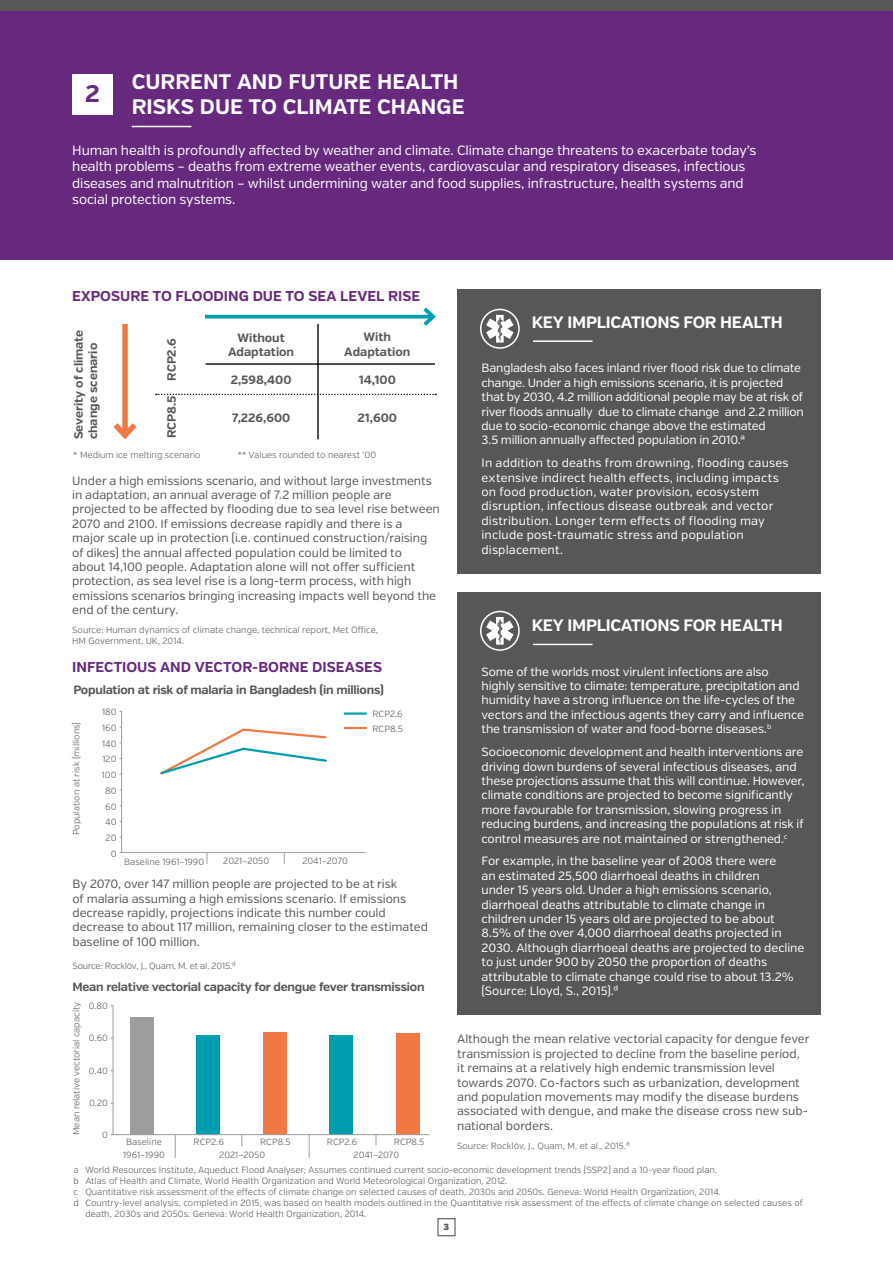
<style>
.page{position:relative;width:893px;height:1263px;background:#fff}
.page>*{position:absolute;margin:0;border:0;box-sizing:border-box;transform-origin:0 0}
.t1{font:700 24px "Verb";color:#66297d}
.t2{font:700 21px/25.2px "Verb";color:#fff}
.t3{font:700 16.5px "Verb";letter-spacing:-.02em;color:#fff}
.t4{font:700 14.25px "Verb";letter-spacing:.005em;color:#66297d}
.t5{font:13.5px/16.5px "Verb";letter-spacing:-.01em;color:#fff}
.t6{font:12px/14.4px "Verb";letter-spacing:-.01em;color:#fff}
.t7{font:12px/14.4px "Verb";letter-spacing:-.005em;color:#575756}
.t8{font:12px/14.4px "Verb";letter-spacing:.015em;color:#fff}
.t9{font:700 12px "Verb";letter-spacing:-.02em;color:#575756}
.t10{font:700 12px/14.4px "Verb";color:#575756;text-align:center}
.t11{font:300 9px/15.8px "Verb";color:#575756}
.t12{font:300 9px "Verb";letter-spacing:-.02em;color:#575756}
.t13{font:900 9px "Verb";color:#575756}
</style>
<div class="page">
<div style="left:0;top:0;width:893px;height:259px;background:#66297d"></div>
<hr style="left:317px;top:324px;width:2px;height:115px;background:#000">
<hr style="left:206px;top:363px;width:229px;height:2px;background:#000">
<svg style="left:156px;top:394px;width:280px;height:1px"></svg>
<svg style="left:205px;top:315px;width:214px;height:4px"></svg>
<svg style="left:419px;top:307px;width:17px;height:19px"></svg>
<div style="left:122px;top:324px;width:6px;height:111px;background:#ef7843"></div>
<svg style="left:113px;top:417px;width:24px;height:23px"></svg>
<svg style="left:119px;top:711px;width:247px;height:153px"></svg>
<hr style="left:345px;top:712px;width:21px;height:3px;background:#009dae">
<hr style="left:345px;top:727px;width:21px;height:2px;background:#ef7843">
<div style="left:457px;top:289px;width:364px;height:285px;background:#575756"></div>
<div style="left:457px;top:592px;width:364px;height:423px;background:#575756"></div>
<hr style="left:533px;top:340px;width:60px;height:2px;background:#fff">
<hr style="left:533px;top:644px;width:60px;height:1px;background:#fff">
<div style="left:480px;top:309px;width:40px;height:40px;border:2px solid #fff;border-radius:50%"></div>
<svg style="left:486px;top:315px;width:28px;height:28px"></svg>
<div style="left:480px;top:611px;width:40px;height:40px;border:2px solid #fff;border-radius:50%"></div>
<svg style="left:486px;top:617px;width:28px;height:28px"></svg>
<hr style="left:132px;top:126px;width:59px;height:1px;background:#fff">
<div style="left:72px;top:74px;width:41px;height:40px;background:#fff"></div>
<div style="left:437px;top:1218px;width:19px;height:18px;border:1px solid #575756"></div>
<div style="left:0;top:0;width:893px;height:11px;background:#575756"></div>
<svg style="left:111px;top:1005px;width:318px;height:153px"></svg>
<h1 class="t1" style="left:85px;top:79px;width:16px">2</h1>
<h2 class="t2" style="left:132px;top:70px;width:334px">CURRENT AND FUTURE HEALTH<br>RISKS DUE TO CLIMATE CHANGE</h2>
<p class="t5" style="left:72px;top:142px;width:686px">Human health is profoundly affected by weather and climate. Climate change threatens to exacerbate today’s health problems – deaths from extreme weather events, cardiovascular and respiratory diseases, infectious diseases and malnutrition – whilst undermining water and food supplies, infrastructure, health systems and social protection systems.</p>
<p class="t4" style="left:72px;top:287px;width:349px">EXPOSURE TO FLOODING DUE TO SEA LEVEL RISE</p>
<p class="t10" style="left:72px;top:439px;width:111px;text-align:left;rotate:-90deg">Severity of climate change scenario</p>
<p class="t9" style="left:164px;top:381px;width:44px;rotate:-90deg">RCP2.6</p>
<p class="t9" style="left:164px;top:438px;width:44px;rotate:-90deg">RCP8.5</p>
<p class="t10" style="left:228px;top:331px;width:67px">Without<br>Adaptation</p>
<p class="t9" style="left:231px;top:373px;width:62px">2,598,400</p>
<p class="t9" style="left:232px;top:410px;width:60px">7,226,600</p>
<p class="t10" style="left:344px;top:330px;width:67px">With<br>Adaptation</p>
<p class="t9" style="left:359px;top:373px;width:39px">14,100</p>
<p class="t9" style="left:358px;top:410px;width:41px">21,600</p>
<p class="t11" style="left:73px;top:448px;width:129px">* Medium ice melting scenario</p>
<p class="t11" style="left:238px;top:448px;width:140px">** Values rounded to nearest ‘00</p>
<p class="t7" style="left:72px;top:473px;width:369px">Under a high emissions scenario, and without large investments in adaptation, an annual average of 7.2 million people are projected to be affected by flooding due to sea level rise between 2070 and 2100. If emissions decrease rapidly and there is a<br>major scale up in protection (i.e. continued construction/raising of dikes) the annual affected population could be limited to<br>about 14,100 people. Adaptation alone will not offer sufficient protection, as sea level rise is a long-term process, with high emissions scenarios bringing increasing impacts well beyond the end of the century.</p>
<p class="t11" style="left:72px;top:625px;width:307px;line-height:10.8px">Source: Human dynamics of climate change, technical report, Met Office,<br>HM Government, UK, 2014.</p>
<h3 class="t3" style="left:532px;top:312px;width:252px">KEY IMPLICATIONS FOR HEALTH</h3>
<p class="t6" style="left:482px;top:361px;width:324px">Bangladesh also faces inland river flood risk due to climate change. Under a high emissions scenario, it is projected that by 2030, 4.2 million additional people may be at risk of river floods annually due to climate change and 2.2 million due to socio-economic change above the estimated<br>3.5 million annually affected population in 2010.a</p>
<p class="t8" style="left:482px;top:456px;width:309px">In addition to deaths from drowning, flooding causes extensive indirect health effects, including impacts on food production, water provision, ecosystem disruption, infectious disease outbreak and vector distribution. Longer term effects of flooding may include post-traumatic stress and population displacement.</p>
<h3 class="t3" style="left:532px;top:616px;width:252px">KEY IMPLICATIONS FOR HEALTH</h3>
<p class="t4" style="left:72px;top:658px;width:311px">INFECTIOUS AND VECTOR-BORNE DISEASES</p>
<p class="t9" style="left:73px;top:683px;width:312px">Population at risk of malaria in Bangladesh (in millions)</p>
<p class="t6" style="left:482px;top:664px;width:324px">Some of the worlds most virulent infections are also highly sensitive to climate: temperature, precipitation and humidity have a strong influence on the life-cycles of the vectors and the infectious agents they carry and influence the transmission of water and food-borne diseases.<sup>b</sup></p>
<p class="t6" style="left:482px;top:745px;width:324px">Socioeconomic development and health interventions are driving down burdens of several infectious diseases, and these projections assume that this will continue. However, climate conditions are projected to become significantly more favourable for transmission, slowing progress in reducing burdens, and increasing the populations at risk if control measures are not maintained or strengthened.<sup>c</sup></p>
<p class="t6" style="left:482px;top:854px;width:324px">For example, in the baseline year of 2008 there were<br>an estimated 25,500 diarrhoeal deaths in children<br>under 15 years old. Under a high emissions scenario, diarrhoeal deaths attributable to climate change in children under 15 years old are projected to be about 8.5% of the over 4,000 diarrhoeal deaths projected in 2030. Although diarrhoeal deaths are projected to decline to just under 900 by 2050 the proportion of deaths attributable to climate change could rise to about 13.2% (Source: Lloyd, S., 2015).d</p>
<p class="t11" style="left:102px;top:704px;width:16px;text-align:right">180<br>160<br>140<br>120<br>100<br>80<br>60<br>40<br>20<br>0</p>
<p class="t11" style="left:373px;top:707px;width:32px;line-height:14.9px">RCP2.6<br>RCP8.5</p>
<p class="t11" style="left:68px;top:835px;width:115px;rotate:-90deg">Population at risk (millions)</p>
<p class="t11" style="left:124px;top:854px;width:81px">Baseline 1961–1990</p>
<p class="t11" style="left:223px;top:853px;width:47px">2021–2050</p>
<p class="t11" style="left:302px;top:853px;width:47px">2041–2070</p>
<p class="t7" style="left:72px;top:877px;width:357px">By 2070, over 147 million people are projected to be at risk<br>of malaria assuming a high emissions scenario. If emissions decrease rapidly, projections indicate this number could decrease to about 117 million, remaining closer to the estimated baseline of 100 million.</p>
<p class="t12" style="left:72px;top:960px;width:165px">Source: Rocklöv, J., Quam, M. et al. 2015.d</p>
<p class="t9" style="left:72px;top:980px;width:354px">Mean relative vectorial capacity for dengue fever transmission</p>
<p class="t11" style="left:69px;top:1135px;width:135px;rotate:-90deg">Mean relative vectorial capacity</p>
<p class="t11" style="left:89px;top:998px;width:21px">0.80</p>
<p class="t7" style="left:457px;top:1032px;width:354px">Although the mean relative vectorial capacity for dengue fever transmission is projected to decline from the baseline period, it remains at a relatively high endemic transmission level towards 2070. Co-factors such as urbanization, development and population movements may modify the disease burdens associated with dengue, and make the disease cross new sub&shy;national borders.</p>
<p class="t11" style="left:457px;top:1138px;width:174px">Source: Rocklöv, J., Quam, M. et al., 2015.d</p>
<p class="t11" style="left:73px;top:1162px;width:645px">a World Resources Institute, Aqueduct Flood Analyser; Assumes continued current socio-economic development trends (SSP2) and a 10-year flood plan.</p>
<p class="t11" style="left:73px;top:1173px;width:436px">b Atlas of Health and Climate, World Health Organization and World Meteorological Organization, 2012.</p>
<p class="t11" style="left:73px;top:1184px;width:649px">c Quantitative risk assessment of the effects of climate change on selected causes of death, 2030s and 2050s. Geneva: World Health Organization, 2014.</p>
<p class="t11" style="left:73px;top:1195px;width:731px">d Country-level analysis, completed in 2015, was based on health models outlined in the Quantitative risk assessment of the effects of climate change on selected causes of</p>
<p class="t11" style="left:85px;top:1206px;width:283px">death, 2030s and 2050s. Geneva: World Health Organization, 2014.</p>
<p class="t11" style="left:89px;top:1030px;width:21px">0.60</p>
<p class="t11" style="left:89px;top:1063px;width:21px">0.40</p>
<p class="t11" style="left:89px;top:1095px;width:20px">0.20</p>
<p class="t11" style="left:102px;top:1127px;width:7px">0</p>
<p class="t11" style="left:126px;top:1134px;width:37px">Baseline</p>
<p class="t11" style="left:194px;top:1134px;width:32px">RCP2.6</p>
<p class="t11" style="left:260px;top:1134px;width:32px">RCP8.5</p>
<p class="t11" style="left:327px;top:1134px;width:32px">RCP2.6</p>
<p class="t11" style="left:354px;top:1136px;width:72px;line-height:12.8px;text-indent:40px">RCP8.5<br>2041–2070</p>
<p class="t11" style="left:123px;top:1147px;width:43px">1961–1990</p>
<p class="t11" style="left:219px;top:1147px;width:47px">2021–2050</p>
<p class="t13" style="left:444px;top:1221px;width:7px">3</p>
</div>
